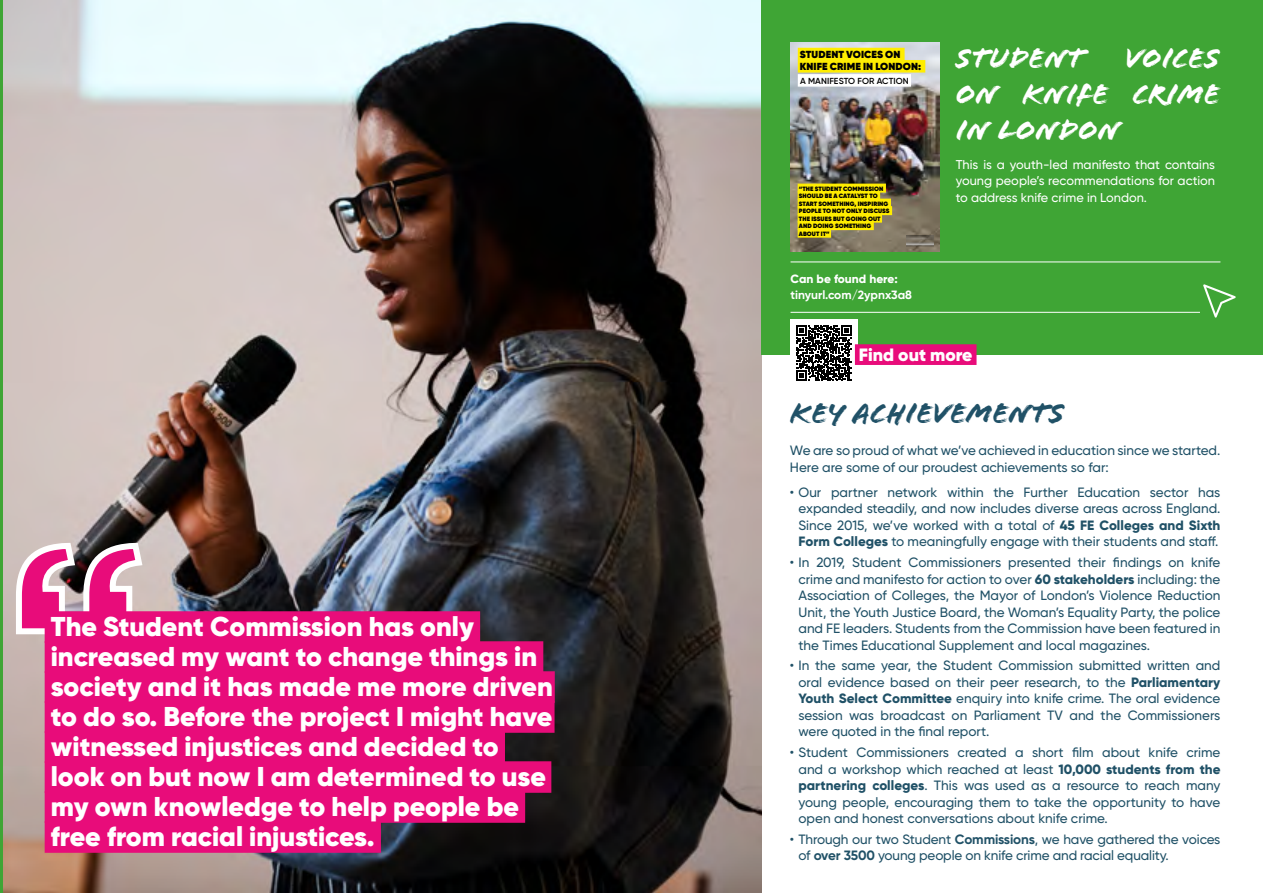
<style>
.page{position:relative;width:1263px;height:893px;background:#fff}
.page>*{position:absolute;margin:0;border:0;box-sizing:border-box;transform-origin:0 0}
.t1{font:30px/36px "Flood Std";color:#fff;text-align:justify}
.t2{font:30px "Flood Std";color:#205167}
.t3{font:900 27.15px/30px "Gilroy";color:#fff}
.t4{font:900 17.85px "Gilroy";color:#fff}
.t5{font:500 13.5px/16.5px "Gilroy";color:#205167;text-align:justify}
.t6{font:500 12.75px/16.5px "Gilroy";color:#fff;text-align:justify}
.t7{font:700 12px "Gilroy";color:#fff}
.t8{font:800 12px "Gilroy";color:#fff}
.t9{font:800 10.2px/12.3px "Gilroy";letter-spacing:.01em;color:#000}
.t10{font:600 8.7px "Gilroy";letter-spacing:.01em;color:#000}
.t11{font:800 6.3px/7.5px "Gilroy";letter-spacing:.01em;color:#000}
.s1{font-weight:800}
.s2{font-weight:700}
</style>
<div class="page">
<img style="left:3px;top:0;width:758px;height:893px">
<div style="left:761px;top:0;width:502px;height:354px;background:#3fa535"></div>
<hr style="left:0;top:0;width:3px;height:893px;background:#3fa535">
<img style="left:790px;top:43px;width:149px;height:209px">
<div style="left:798px;top:48px;width:106px;height:12px;background:#ffed00"></div>
<div style="left:798px;top:60px;width:127px;height:13px;background:#ffed00"></div>
<div style="left:798px;top:74px;width:113px;height:13px;background:#fff"></div>
<img style="left:907px;top:236px;width:26px;height:12px">
<div style="left:798px;top:184px;width:88px;height:9px;background:#ffed00"></div>
<div style="left:798px;top:191px;width:82px;height:9px;background:#ffed00"></div>
<div style="left:798px;top:199px;width:93px;height:9px;background:#ffed00"></div>
<div style="left:798px;top:206px;width:94px;height:9px;background:#ffed00"></div>
<div style="left:798px;top:214px;width:84px;height:9px;background:#ffed00"></div>
<div style="left:798px;top:221px;width:76px;height:9px;background:#ffed00"></div>
<div style="left:798px;top:229px;width:33px;height:9px;background:#ffed00"></div>
<hr style="left:790px;top:262px;width:430px;height:1px;background:#fff">
<hr style="left:790px;top:312px;width:430px;height:1px;background:#fff">
<svg style="left:13px;top:540px;width:133px;height:97px"></svg>
<div style="left:45px;top:611px;width:435px;height:32px;background:#e80c7a"></div>
<div style="left:45px;top:641px;width:498px;height:32px;background:#e80c7a"></div>
<div style="left:45px;top:671px;width:510px;height:32px;background:#e80c7a"></div>
<div style="left:45px;top:701px;width:509px;height:32px;background:#e80c7a"></div>
<div style="left:45px;top:731px;width:460px;height:32px;background:#e80c7a"></div>
<div style="left:45px;top:761px;width:506px;height:32px;background:#e80c7a"></div>
<div style="left:45px;top:791px;width:480px;height:32px;background:#e80c7a"></div>
<div style="left:45px;top:821px;width:336px;height:32px;background:#e80c7a"></div>
<div style="left:1200px;top:279px;width:39px;height:42px;background:#3fa535"></div>
<svg style="left:1203px;top:284px;width:33px;height:34px"></svg>
<div style="left:790px;top:319px;width:68px;height:68px;background:#fff"></div>
<svg style="left:796px;top:325px;width:56px;height:56px"></svg>
<div style="left:855px;top:344px;width:121px;height:21px;background:#e80c7a"></div>
<p class="t3" style="left:51px;top:611px;width:503px">The Student Commission has only increased my want to change things in society and it has made me more driven to do so. Before the project I might have witnessed injustices and decided to look on but now I am determined to use my own knowledge to help people be free from racial injustices.</p>
<p class="t9" style="left:800px;top:48px;width:123px">STUDENT VOICES ON<br>KNIFE CRIME IN LONDON:</p>
<p class="t10" style="left:800px;top:75px;width:110px">A MANIFESTO FOR ACTION</p>
<p class="t11" style="left:799px;top:185px;width:92px">“THE STUDENT COMMISSION<br>SHOULD BE A CATALYST TO<br>START SOMETHING, INSPIRING<br>PEOPLE TO NOT ONLY DISCUSS<br>THE ISSUES BUT GOING OUT<br>AND DOING SOMETHING<br>ABOUT IT”</p>
<p class="t8" style="left:790px;top:271px;width:109px">Can be found here:</p>
<p class="t7" style="left:790px;top:287px;width:123px">tinyurl.com/2ypnx3a8</p>
<h1 class="t1" style="left:956px;top:41px;width:130px">STUDENT</h1>
<h1 class="t1" style="left:956px;top:41px;width:265px;text-indent:169px">VOICES ON KNIFE CRIME IN LONDON</h1>
<p class="t6" style="left:956px;top:156px;width:261px">This is a youth-led manifesto that contains young people’s recommendations for action to address knife crime in London.</p>
<h3 class="t4" style="left:859px;top:343px;width:115px">Find out more</h3>
<h1 class="t2" style="left:790px;top:396px;width:276px">KEY ACHIEVEMENTS</h1>
<p class="t5" style="left:790px;top:442px;width:432px">We are so proud of what we’ve achieved in education since we started.<br>Here are some of our proudest achievements so far:</p>
<p class="t5" style="left:798px;top:484px;width:423px;text-indent:-9px">• Our partner network within the Further Education sector has expanded steadily, and now includes diverse areas across England.<br>Since 2015, we’ve worked with a total of <span class="s1">45 FE Colleges and Sixth Form Colleges</span> to meaningfully engage with their students and staff.</p>
<p class="t5" style="left:798px;top:554px;width:423px;text-indent:-9px">• In 2019, Student Commissioners presented their findings on knife crime and manifesto for action to over <span class="s1">60 stakeholders</span> including: the Association of Colleges, the Mayor of London’s Violence Reduction Unit, the Youth Justice Board, the Woman’s Equality Party, the police and FE leaders. Students from the Commission have been featured in the Times Educational Supplement and local magazines.</p>
<p class="t5" style="left:798px;top:657px;width:423px;text-indent:-9px">• In the same year, the Student Commission submitted written and oral evidence based on their peer research, to the <span class="s1">Parliamentary Youth Select Committee</span> enquiry into knife crime. The oral evidence session was broadcast on Parliament TV and the Commissioners were quoted in the final report.</p>
<p class="t5" style="left:798px;top:744px;width:423px;text-indent:-9px">• Student Commissioners created a short film about knife crime and a workshop which reached at least <span class="s1">10,000 students from the partnering colleges</span>. This was used as a resource to reach many young people, encouraging them to take the opportunity to have open and honest conversations about knife crime.</p>
<p class="t5" style="left:798px;top:831px;width:423px;text-indent:-9px">• Through our two Student <span class="s2">Commissions</span>, we have gathered the voices of <span class="s2">over 3500</span> young people on knife crime and racial equality.</p>
</div>
